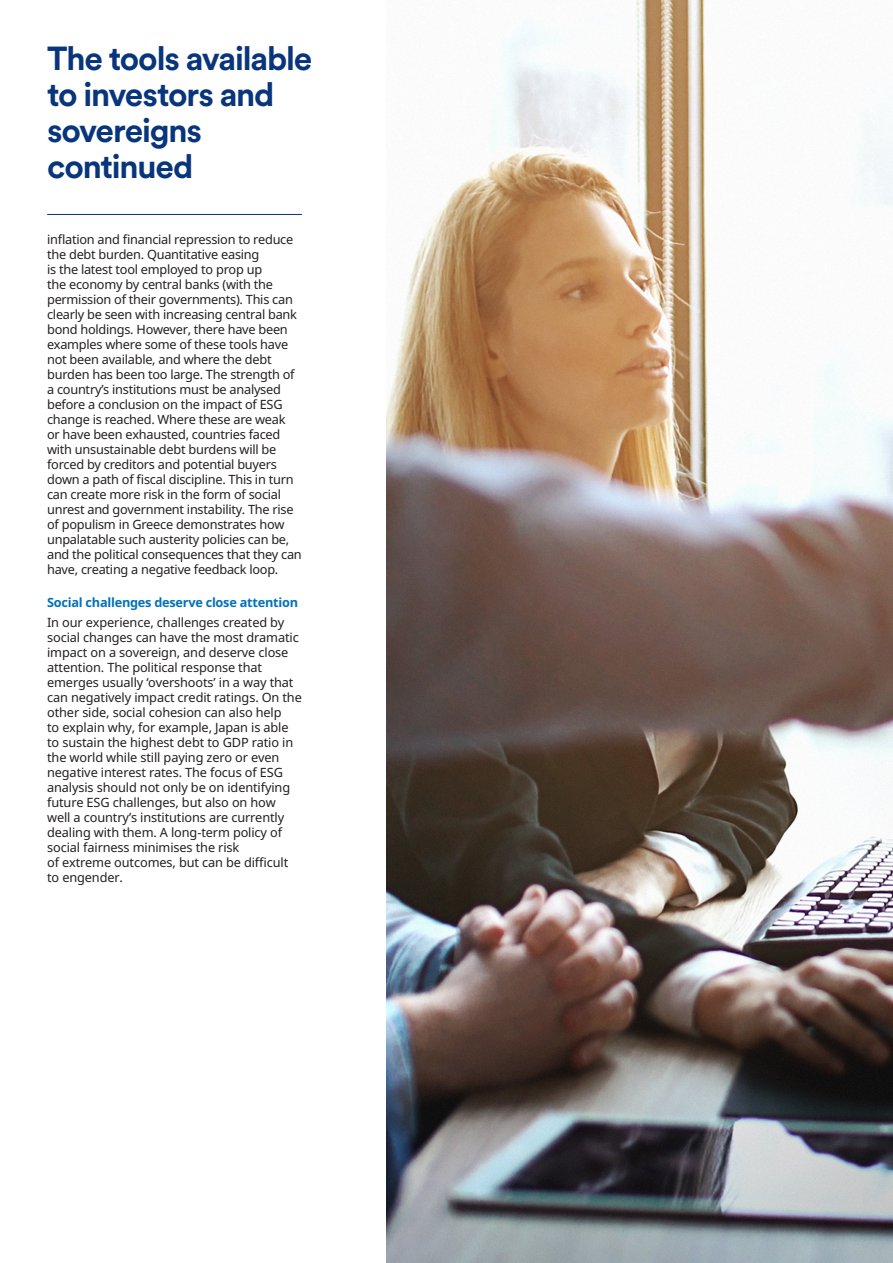
<style>
.page{position:relative;width:893px;height:1263px;background:#fff}
.page>*{position:absolute;margin:0;border:0;box-sizing:border-box;transform-origin:0 0}
._22_24_Heading_Pruss{font:700 33px/36px "Schroders Circular";letter-spacing:-.035em;color:#08357c}
._8_5_10_Body_Text_Bl{font:12.75px/15px "Noto Sans";letter-spacing:-.02em;color:#231f20}
._8_5_10_Sub_Head_Bod{font:700 12.75px "Noto Sans";letter-spacing:-.02em;color:#0072bc}
</style>
<div class="page">
<hr style="left:47px;top:214px;width:255px;height:1px;background:#08357c">
<img style="left:387px;top:0;width:506px;height:1263px">
<p class="_22_24_Heading_Pruss" style="left:47px;top:39px;width:267px">The tools available to investors and sovereigns continued</p>
<p class="_8_5_10_Body_Text_Bl" style="left:47px;top:232px;width:256px">inflation and financial repression to reduce the debt burden. Quantitative easing<br>is the latest tool employed to prop up<br>the economy by central banks (with the permission of their governments). This can clearly be seen with increasing central bank bond holdings. However, there have been examples where some of these tools have not been available, and where the debt burden has been too large. The strength of a country’s institutions must be analysed before a conclusion on the impact of ESG change is reached. Where these are weak<br>or have been exhausted, countries faced with unsustainable debt burdens will be forced by creditors and potential buyers down a path of fiscal discipline. This in turn can create more risk in the form of social unrest and government instability. The rise of populism in Greece demonstrates how unpalatable such austerity policies can be, and the political consequences that they can have, creating a negative feedback loop.</p>
<p class="_8_5_10_Sub_Head_Bod" style="left:47px;top:593px;width:252px">Social challenges deserve close attention</p>
<p class="_8_5_10_Body_Text_Bl" style="left:47px;top:614px;width:256px">In our experience, challenges created by social changes can have the most dramatic impact on a sovereign, and deserve close attention. The political response that emerges usually ‘overshoots’ in a way that can negatively impact credit ratings. On the other side, social cohesion can also help<br>to explain why, for example, Japan is able to sustain the highest debt to GDP ratio in the world while still paying zero or even negative interest rates. The focus of ESG analysis should not only be on identifying future ESG challenges, but also on how well a country’s institutions are currently dealing with them. A long-term policy of social fairness minimises the risk<br>of extreme outcomes, but can be difficult to engender.</p>
</div>
